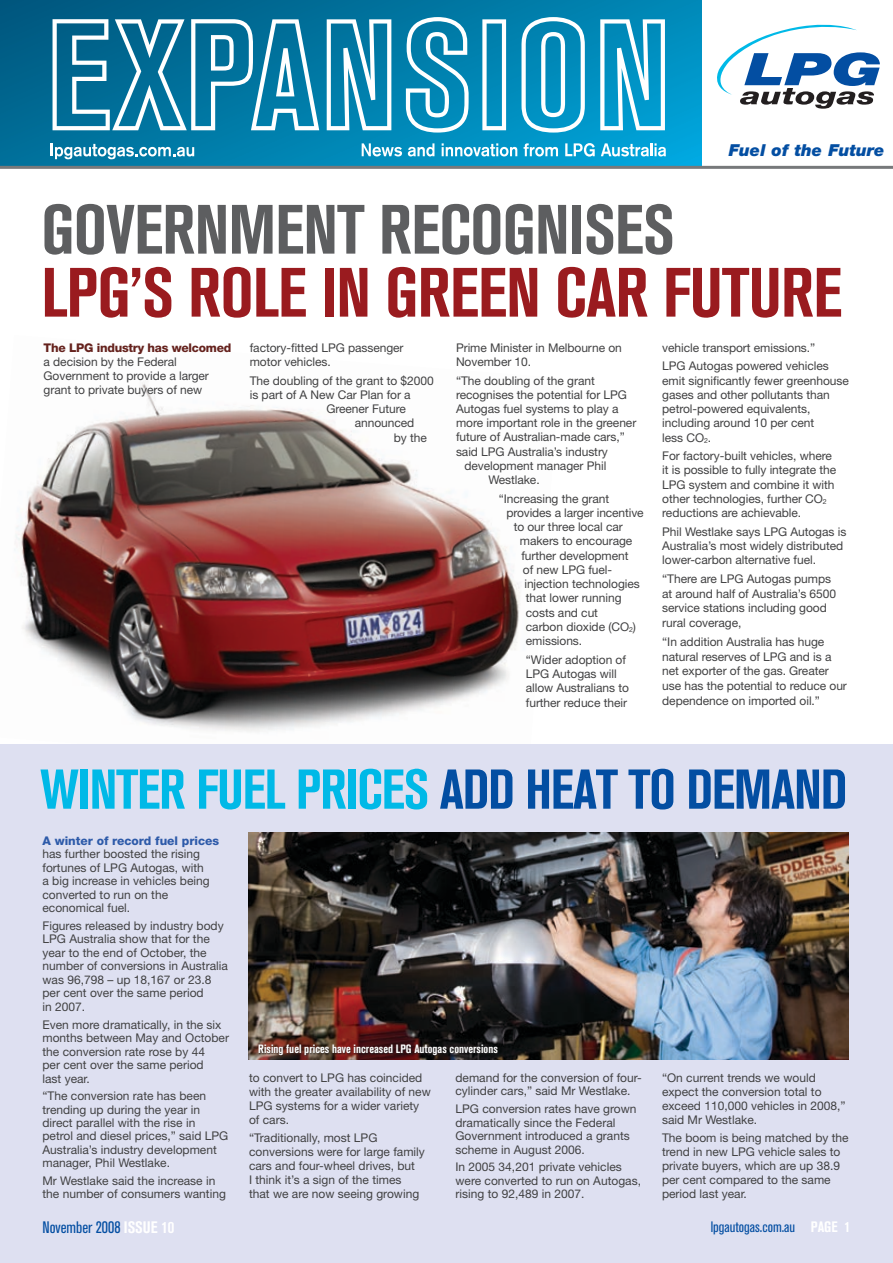
<style>
.page{position:relative;width:893px;height:1263px;background:#fff}
.page>*{position:absolute;margin:0;border:0;box-sizing:border-box;transform-origin:0 0}
.t1{font:700 condensed 69px "Akzidenz Grotesk BQ";letter-spacing:-.01em;color:#9a1b1f}
.t2{font:700 condensed 69px "Akzidenz Grotesk BQ";letter-spacing:-.01em;color:#5d5e60}
.t3{font:700 condensed 55.5px "Akzidenz Grotesk BQ";letter-spacing:-.02em;color:#00b9e7}
.t4{font:condensed 16.5px "Akzidenz Grotesk BQ";color:#034ea2}
.t5{font:italic 900 16.5px "Helvetica Neue";color:#034ea2}
.t6{font:condensed 15px "Akzidenz Grotesk BQ";color:#034ea2}
.t7{font:12px/13.5px "Helvetica Neue";letter-spacing:-.005em;color:#414142}
.t8{font:700 condensed 12px "Akzidenz Grotesk BQ";color:#fff}
.t9{font:800 12px "Helvetica Neue";letter-spacing:-.02em;color:#65221d}
.t10{font:800 12px "Helvetica Neue";color:#2d5aa9}
.s1{color:#034ea2}
.s2{font-weight:700;color:#fff}
</style>
<div class="page">
<img style="left:126px;top:380px;width:394px;height:270px">
<div style="left:0;top:744px;width:893px;height:519px;background:#dee0f1"></div>
<svg style="left:0;top:0;width:701px;height:166px;background:#017eac"></svg>
<svg style="left:717px;top:25px;width:163px;height:84px"></svg>
<svg style="left:51px;top:143px;width:143px;height:16px"></svg>
<svg style="left:362px;top:143px;width:40px;height:13px"></svg>
<svg style="left:408px;top:143px;width:26px;height:13px"></svg>
<svg style="left:442px;top:143px;width:75px;height:13px"></svg>
<svg style="left:524px;top:143px;width:34px;height:13px"></svg>
<svg style="left:565px;top:143px;width:30px;height:14px"></svg>
<svg style="left:601px;top:143px;width:65px;height:13px"></svg>
<svg style="left:53px;top:19px;width:266px;height:111px"></svg>
<svg style="left:327px;top:19px;width:64px;height:111px"></svg>
<svg style="left:406px;top:17px;width:63px;height:116px"></svg>
<svg style="left:482px;top:19px;width:24px;height:111px"></svg>
<svg style="left:521px;top:17px;width:64px;height:116px"></svg>
<svg style="left:600px;top:19px;width:65px;height:111px"></svg>
<hr style="left:0;top:166px;width:893px;height:3px;background:#77797b">
<img style="left:14px;top:418px;width:498px;height:314px">
<img style="left:249px;top:832px;width:599px;height:227px">
<div style="left:260px;top:1045px;width:238px;height:11px;background:#231f20;opacity:.75"></div>
<h3 class="t5" style="left:729px;top:140px;width:157px">Fuel of the Future</h3>
<h1 class="t2" style="left:41px;top:190px;width:635px">GOVERNMENT RECOGNISES</h1>
<h1 class="t1" style="left:41px;top:253px;width:802px">LPG’S ROLE IN GREEN CAR FUTURE</h1>
<p class="t9" style="left:44px;top:340px;width:189px">The LPG industry has welcomed</p>
<p class="t7" style="left:44px;top:354px;width:167px;line-height:14.2px">a decision by the Federal<br>Government to provide a larger grant to private buyers of new</p>
<p class="t7" style="left:250px;top:340px;width:155px;line-height:14.2px">factory-fitted LPG passenger motor vehicles.</p>
<p class="t7" style="left:250px;top:373px;width:185px">The doubling of the grant to $2000</p>
<p class="t7" style="left:250px;top:388px;width:162px">is part of A New Car Plan for a</p>
<p class="t7" style="left:326px;top:402px;width:81px">Greener Future</p>
<p class="t7" style="left:355px;top:416px;width:61px">announced</p>
<p class="t7" style="left:394px;top:430px;width:35px">by the</p>
<p class="t7" style="left:456px;top:340px;width:167px;line-height:14.2px">Prime Minister in Melbourne on<br>November 10.</p>
<p class="t7" style="left:456px;top:373px;width:140px">“The doubling of the grant</p>
<p class="t7" style="left:456px;top:388px;width:173px">recognises the potential for LPG</p>
<p class="t7" style="left:456px;top:402px;width:164px">Autogas fuel systems to play a</p>
<p class="t7" style="left:456px;top:416px;width:182px">more important role in the greener</p>
<p class="t7" style="left:456px;top:430px;width:170px">future of Australian-made cars,”</p>
<p class="t7" style="left:456px;top:444px;width:153px">said LPG Australia’s industry</p>
<p class="t7" style="left:464px;top:459px;width:143px">development manager Phil</p>
<p class="t7" style="left:488px;top:473px;width:53px">Westlake.</p>
<p class="t7" style="left:499px;top:491px;width:112px">“Increasing the grant</p>
<p class="t7" style="left:506px;top:506px;width:139px">provides a larger incentive</p>
<p class="t7" style="left:514px;top:520px;width:110px">to our three local car</p>
<p class="t7" style="left:520px;top:534px;width:114px">makers to encourage</p>
<p class="t7" style="left:521px;top:548px;width:109px">further development</p>
<p class="t7" style="left:523px;top:563px;width:91px">of new LPG fuel-</p>
<p class="t7" style="left:524px;top:577px;width:117px">injection technologies</p>
<p class="t7" style="left:526px;top:591px;width:97px">that lower running</p>
<p class="t7" style="left:526px;top:605px;width:74px">costs and cut</p>
<p class="t7" style="left:526px;top:620px;width:112px">carbon dioxide (CO<sub>2</sub>)</p>
<p class="t7" style="left:526px;top:634px;width:58px">emissions.</p>
<p class="t7" style="left:526px;top:652px;width:105px;line-height:14.2px">“Wider adoption of<br>LPG Autogas will allow Australians to further reduce their</p>
<p class="t7" style="left:662px;top:338px;width:168px;line-height:18.5px">vehicle transport emissions.”<br>LPG Autogas powered vehicles</p>
<p class="t7" style="left:662px;top:373px;width:188px;line-height:14.2px">emit significantly fewer greenhouse gases and other pollutants than petrol-powered equivalents, including around 10 per cent<br>less CO<sub>2</sub>.</p>
<p class="t7" style="left:662px;top:448px;width:176px;line-height:14.2px">For factory-built vehicles, where it is possible to fully integrate the<br>LPG system and combine it with other technologies, further CO<sub>2 </sub>reductions are achievable.</p>
<p class="t7" style="left:662px;top:524px;width:186px;line-height:14.2px">Phil Westlake says LPG Autogas is<br>Australia’s most widely distributed lower-carbon alternative fuel.</p>
<p class="t7" style="left:662px;top:571px;width:175px;line-height:14.7px">“There are LPG Autogas pumps at around half of Australia’s 6500 service stations including good rural coverage,</p>
<p class="t7" style="left:662px;top:634px;width:186px;line-height:14.7px">“In addition Australia has huge natural reserves of LPG and is a net exporter of the gas. Greater use has the potential to reduce our dependence on imported oil.”</p>
<h2 class="t3" style="left:40px;top:758px;width:809px">WINTER FUEL PRICES <span class="s1">ADD HEAT TO DEMAND</span></h2>
<p class="t10" style="left:43px;top:833px;width:178px">A winter of record fuel prices</p>
<p class="t7" style="left:43px;top:847px;width:169px">has further boosted the rising fortunes of LPG Autogas, with a big increase in vehicles being converted to run on the economical fuel.</p>
<p class="t7" style="left:43px;top:919px;width:187px">Figures released by industry body<br>LPG Australia show that for the year to the end of October, the number of conversions in Australia was 96,798 – up 18,167 or 23.8 per cent over the same period<br>in 2007.</p>
<p class="t7" style="left:43px;top:1017px;width:188px">Even more dramatically, in the six months between May and October the conversion rate rose by 44<br>per cent over the same period<br>last year.</p>
<p class="t7" style="left:43px;top:1089px;width:187px">“The conversion rate has been trending up during the year in direct parallel with the rise in petrol and diesel prices,” said LPG<br>Australia’s industry development manager, Phil Westlake.</p>
<p class="t7" style="left:43px;top:1173px;width:185px">Mr Westlake said the increase in the number of consumers wanting</p>
<p class="t8" style="left:258px;top:1042px;width:241px">Rising fuel prices have increased LPG Autogas conversions</p>
<p class="t7" style="left:249px;top:1070px;width:183px;line-height:14px">to convert to LPG has coincided with the greater availability of new<br>LPG systems for a wider variety of cars.</p>
<p class="t7" style="left:249px;top:1130px;width:177px;line-height:14px">“Traditionally, most LPG conversions were for large family cars and four-wheel drives, but<br>I think it’s a sign of the times that we are now seeing growing</p>
<p class="t7" style="left:455px;top:1070px;width:188px">demand for the conversion of four&shy;cylinder cars,” said Mr Westlake.</p>
<p class="t7" style="left:455px;top:1102px;width:183px">LPG conversion rates have grown dramatically since the Federal<br>Government introduced a grants scheme in August 2006.</p>
<p class="t7" style="left:455px;top:1160px;width:187px">In 2005 34,201 private vehicles were converted to run on Autogas, rising to 92,489 in 2007.</p>
<p class="t7" style="left:662px;top:1070px;width:185px;line-height:14px">“On current trends we would expect the conversion total to exceed 110,000 vehicles in 2008,” said Mr Westlake.</p>
<p class="t7" style="left:662px;top:1130px;width:188px;line-height:14px">The boom is being matched by the trend in new LPG vehicle sales to private buyers, which are up 38.9 per cent compared to the same period last year.</p>
<h3 class="t4" style="left:43px;top:1218px;width:133px">November 2008 <span class="s2">ISSUE 10</span></h3>
<p class="t6" style="left:711px;top:1218px;width:141px">lpgautogas.com.au <span class="s2">PAGE 1</span></p>
</div>
